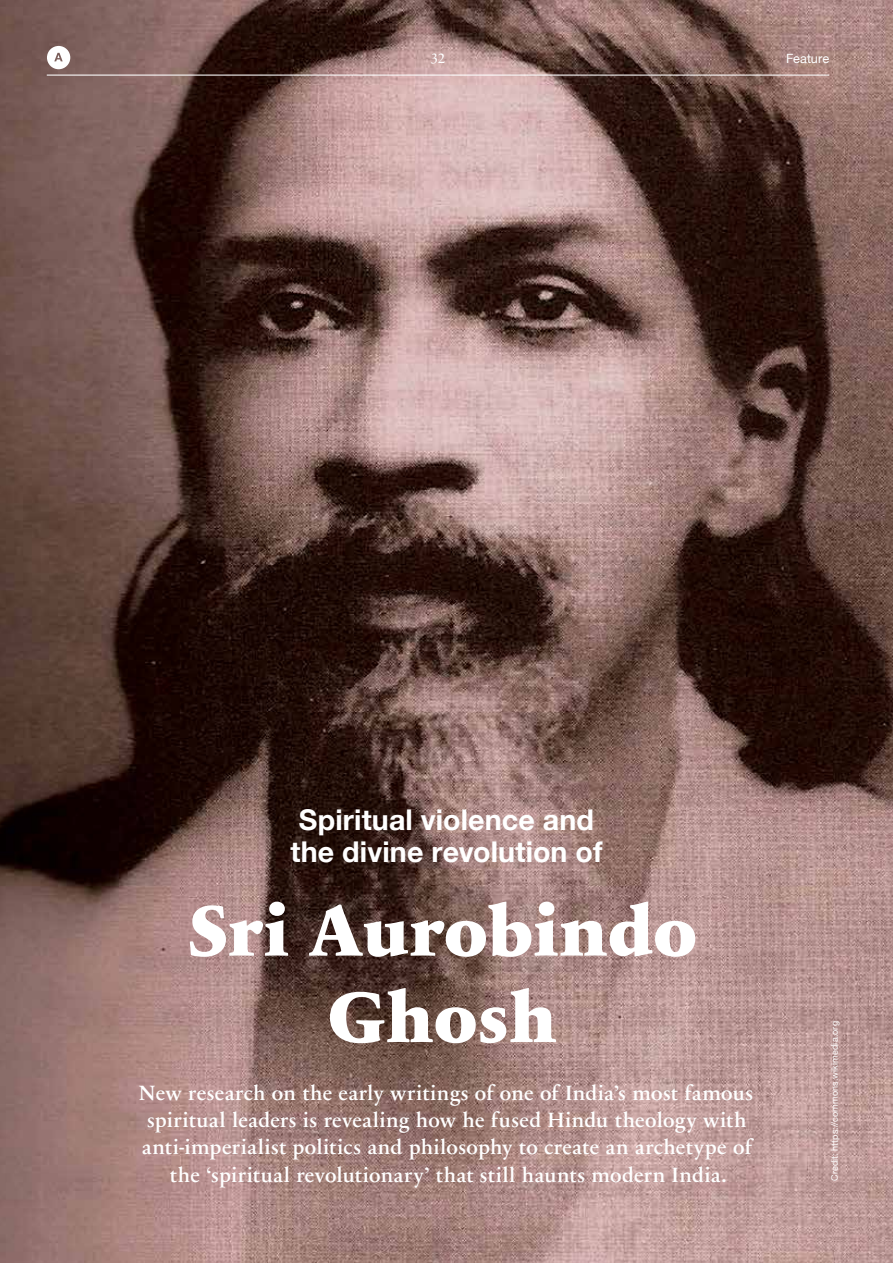
<style>
.page{position:relative;width:893px;height:1263px;background:#fff}
.page>*{position:absolute;margin:0;border:0;box-sizing:border-box;transform-origin:0 0}
.t1{font:900 72px/86.4px "Sabon Next LT";letter-spacing:.01em;color:#fff;text-align:center}
.t2{font:700 28.65px/32.5px "Helvetica Neue";letter-spacing:.005em;color:#fff}
.t3{font:600 21px/27px "Sabon Next LT";letter-spacing:.015em;color:#fff;text-align:center}
.t4{font:15px "Sabon Next LT";color:#fff}
.t5{font:12.75px "Helvetica Neue";color:#fff}
.t6{font:9px "Helvetica Neue";letter-spacing:.015em;color:#fff}
</style>
<div class="page">
<img style="left:0;top:0;width:893px;height:1263px">
<hr style="left:47px;top:75px;width:782px;height:1px;background:#fff">
<svg style="left:47px;top:46px;width:23px;height:23px"></svg>
<p class="t4" style="left:431px;top:49px;width:16px">32</p>
<p class="t5" style="left:786px;top:49px;width:45px">Feature</p>
<h2 class="t2" style="left:290px;top:804px;width:314px">Spiritual violence and the divine revolution of</h2>
<h1 class="t1" style="left:189px;top:888px;width:509px">Sri Aurobindo<br>Ghosh</h1>
<p class="t3" style="left:139px;top:1080px;width:616px">New research on the early writings of one of India’s most famous spiritual leaders is revealing how he fused Hindu theology with anti-imperialist politics and philosophy to create an archetype of the ‘spiritual revolutionary’ that still haunts modern India.</p>
<p class="t6" style="left:828px;top:1181px;width:161px;rotate:-90deg">Credit: https://commons.wikimedia.org</p>
</div>
